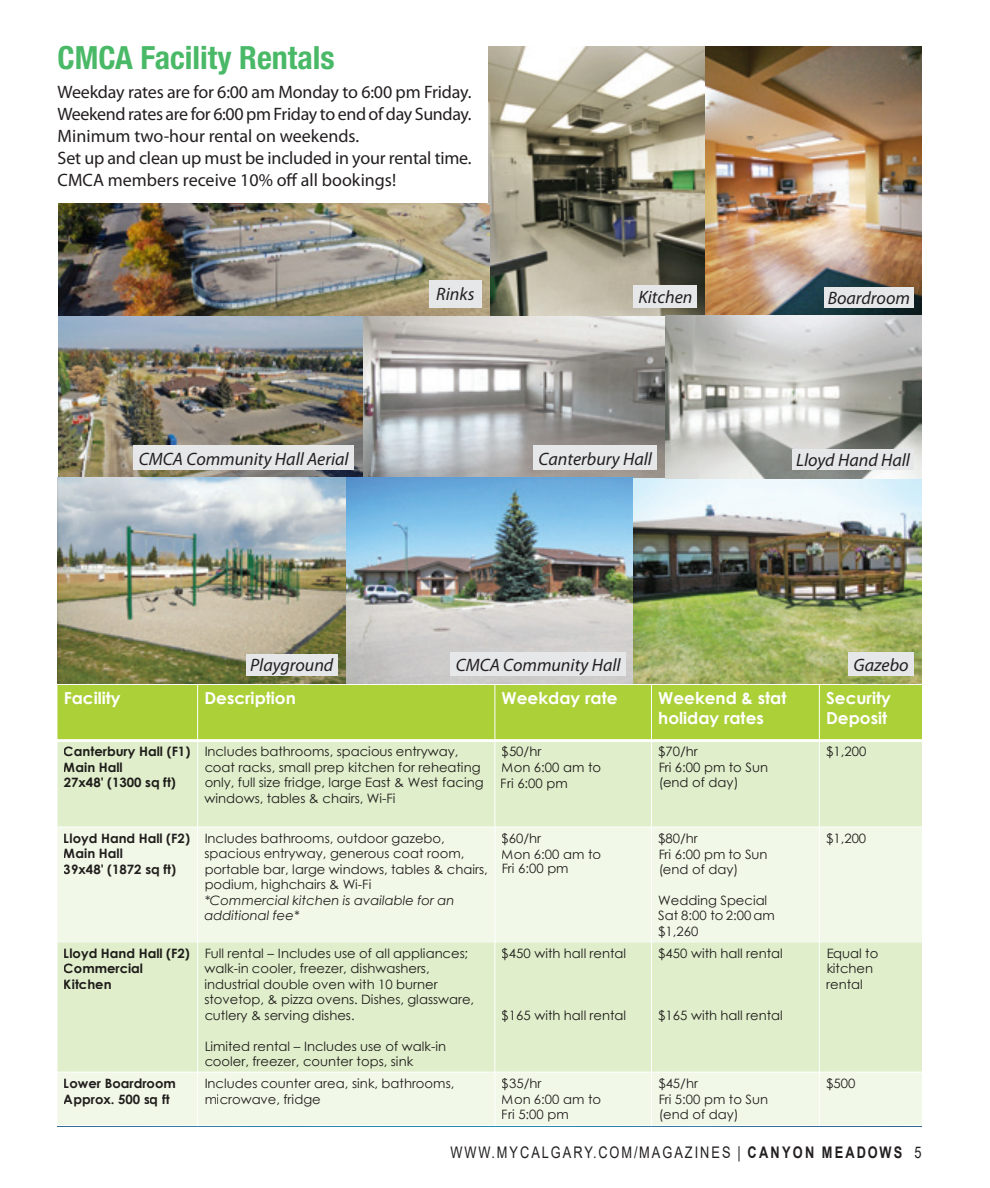
<style>
.page{position:relative;width:990px;height:1188px;background:#fff}
.page>*{position:absolute;margin:0;border:0;box-sizing:border-box;transform-origin:0 0}
.In_Around_title{font:700 condensed 32px "Helvetica Neue LT Std";color:#4ab967}
.Body_text{font:18px "Myriad Pro";letter-spacing:-.01em;color:#231f20}
.Body_text-2{font:italic 18px "Myriad Pro";color:#231f20}
.t1{font:700 16.6px/19.8px "Century Gothic";color:#fff}
.t2{font:16px "Arial";letter-spacing:.155em;color:#231f20;scale:.8 1}
.t3{font:13px/15.4px "Century Gothic";color:#231f20}
.t4{font:700 13px/15.4px "Century Gothic";color:#231f20}
.t5{font:italic 13px/15.4px "Century Gothic";color:#231f20}
.s1{font-weight:700}
</style>
<div class="page">
<img style="left:488px;top:46px;width:434px;height:269px">
<div style="left:824px;top:287px;width:90px;height:21px;background:#e6e7e9"></div>
<img style="left:58px;top:315px;width:864px;height:368px">
<div style="left:634px;top:285px;width:63px;height:23px;background:#e6e7e9"></div>
<img style="left:58px;top:203px;width:432px;height:113px">
<div style="left:429px;top:280px;width:53px;height:28px;background:#e6e7e9"></div>
<div style="left:533px;top:446px;width:124px;height:24px;background:#e6e7e9"></div>
<div style="left:134px;top:446px;width:220px;height:24px;background:#e6e7e9"></div>
<div style="left:451px;top:652px;width:175px;height:24px;background:#e6e7e9"></div>
<div style="left:848px;top:652px;width:66px;height:24px;background:#e6e7e9"></div>
<div style="left:793px;top:449px;width:121px;height:21px;background:#e6e7e9"></div>
<div style="left:246px;top:654px;width:92px;height:22px;background:#e6e7e9"></div>
<div style="left:58px;top:685px;width:140px;height:56px;background:#acd038"></div>
<div style="left:198px;top:685px;width:297px;height:56px;background:#acd038"></div>
<div style="left:495px;top:685px;width:156px;height:56px;background:#acd038"></div>
<div style="left:651px;top:685px;width:168px;height:56px;background:#acd038"></div>
<div style="left:819px;top:685px;width:103px;height:56px;background:#acd038"></div>
<div style="left:58px;top:741px;width:140px;height:86px;background:#e0eecc"></div>
<div style="left:198px;top:741px;width:297px;height:86px;background:#e0eecc"></div>
<div style="left:495px;top:741px;width:156px;height:86px;background:#e0eecc"></div>
<div style="left:651px;top:741px;width:168px;height:86px;background:#e0eecc"></div>
<div style="left:819px;top:741px;width:103px;height:86px;background:#e0eecc"></div>
<div style="left:58px;top:827px;width:140px;height:115px;background:#f2f8e8"></div>
<div style="left:198px;top:827px;width:297px;height:115px;background:#f2f8e8"></div>
<div style="left:495px;top:827px;width:156px;height:115px;background:#f2f8e8"></div>
<div style="left:651px;top:827px;width:168px;height:115px;background:#f2f8e8"></div>
<div style="left:819px;top:827px;width:103px;height:115px;background:#f2f8e8"></div>
<div style="left:58px;top:942px;width:140px;height:130px;background:#e0eecc"></div>
<div style="left:198px;top:942px;width:297px;height:130px;background:#e0eecc"></div>
<div style="left:495px;top:942px;width:156px;height:130px;background:#e0eecc"></div>
<div style="left:651px;top:942px;width:168px;height:130px;background:#e0eecc"></div>
<div style="left:819px;top:942px;width:103px;height:130px;background:#e0eecc"></div>
<div style="left:58px;top:1072px;width:140px;height:54px;background:#f2f8e8"></div>
<div style="left:198px;top:1072px;width:297px;height:54px;background:#f2f8e8"></div>
<div style="left:495px;top:1072px;width:156px;height:54px;background:#f2f8e8"></div>
<div style="left:651px;top:1072px;width:168px;height:54px;background:#f2f8e8"></div>
<div style="left:819px;top:1072px;width:103px;height:54px;background:#f2f8e8"></div>
<hr style="left:197px;top:685px;width:1px;height:441px;background:#fff">
<hr style="left:494px;top:685px;width:1px;height:441px;background:#fff">
<hr style="left:651px;top:685px;width:1px;height:441px;background:#fff">
<hr style="left:819px;top:685px;width:1px;height:441px;background:#fff">
<hr style="left:58px;top:739px;width:864px;height:3px;background:#fff">
<hr style="left:58px;top:827px;width:864px;height:1px;background:#fff">
<hr style="left:58px;top:941px;width:864px;height:1px;background:#fff">
<hr style="left:58px;top:1072px;width:864px;height:1px;background:#fff">
<hr style="left:58px;top:685px;width:1px;height:441px;background:#fff">
<hr style="left:58px;top:685px;width:864px;height:1px;background:#fff">
<hr style="left:58px;top:1125px;width:864px;height:1px;background:#fff">
<p class="In_Around_title" style="left:58px;top:38px;width:279px">CMCA Facility Rentals</p>
<p class="Body_text" style="left:58px;top:81px;width:416px">Weekday rates are for 6:00 am Monday to 6:00 pm Friday.</p>
<p class="Body_text" style="left:58px;top:103px;width:416px">Weekend rates are for 6:00 pm Friday to end of day Sunday.</p>
<p class="Body_text" style="left:58px;top:125px;width:303px">Minimum two-hour rental on weekends.</p>
<p class="Body_text" style="left:58px;top:147px;width:416px">Set up and clean up must be included in your rental time.</p>
<p class="Body_text" style="left:58px;top:169px;width:340px">CMCA members receive 10% off all bookings!</p>
<p class="Body_text-2" style="left:436px;top:283px;width:40px">Rinks</p>
<p class="Body_text-2" style="left:638px;top:286px;width:56px">Kitchen</p>
<p class="Body_text-2" style="left:828px;top:287px;width:84px">Boardroom</p>
<p class="Body_text-2" style="left:139px;top:447px;width:211px">CMCA Community Hall Aerial</p>
<p class="Body_text-2" style="left:539px;top:447px;width:115px">Canterbury Hall</p>
<p class="Body_text-2" style="left:796px;top:449px;width:115px">Lloyd Hand Hall</p>
<p class="Body_text-2" style="left:250px;top:654px;width:85px">Playground</p>
<p class="Body_text-2" style="left:456px;top:654px;width:167px">CMCA Community Hall</p>
<p class="Body_text-2" style="left:853px;top:654px;width:57px">Gazebo</p>
<p class="t1" style="left:64px;top:687px;width:59px">Facility</p>
<p class="t1" style="left:204px;top:687px;width:93px">Description</p>
<p class="t1" style="left:502px;top:687px;width:117px">Weekday rate</p>
<p class="t1" style="left:658px;top:687px;width:130px">Weekend &amp; stat holiday rates</p>
<p class="t1" style="left:826px;top:687px;width:66px">Security<br>Deposit</p>
<p class="t4" style="left:64px;top:743px;width:128px">Canterbury Hall (F1)<br>Main Hall<br>27x48' (1300 sq ft)</p>
<p class="t3" style="left:204px;top:744px;width:281px">Includes bathrooms, spacious entryway, coat racks, small prep kitchen for reheating only, full size fridge, large East &amp; West facing windows, tables &amp; chairs, Wi-Fi</p>
<p class="t3" style="left:501px;top:744px;width:102px">$50/hr<br>Mon 6:00 am to<br>Fri 6:00 pm</p>
<p class="t3" style="left:658px;top:744px;width:111px">$70/hr<br>Fri 6:00 pm to Sun (end of day)</p>
<p class="t3" style="left:826px;top:744px;width:42px">$1,200</p>
<p class="t4" style="left:64px;top:830px;width:128px">Lloyd Hand Hall (F2)<br>Main Hall<br>39x48' (1872 sq ft)</p>
<p class="t3" style="left:204px;top:830px;width:285px">Includes bathrooms, outdoor gazebo, spacious entryway, generous coat room, portable bar, large windows, tables &amp; chairs, podium, highchairs &amp; Wi-Fi</p>
<p class="t5" style="left:204px;top:892px;width:252px">*Commercial kitchen is available for an additional fee*</p>
<p class="t3" style="left:502px;top:830px;width:101px">$60/hr<br>Mon 6:00 am to</p>
<p class="t3" style="left:502px;top:860px;width:69px">Fri 6:00 pm</p>
<p class="t3" style="left:658px;top:830px;width:111px">$80/hr<br>Fri 6:00 pm to Sun (end of day)</p>
<p class="t3" style="left:658px;top:892px;width:118px">Wedding Special<br>Sat 8:00 to 2:00 am $1,260</p>
<p class="t3" style="left:826px;top:830px;width:42px">$1,200</p>
<p class="t4" style="left:64px;top:945px;width:128px">Lloyd Hand Hall (F2)<br>Commercial<br>Kitchen</p>
<p class="t3" style="left:204px;top:945px;width:271px">Full rental – Includes use of all appliances; walk-in cooler, freezer, dishwashers, industrial double oven with 10 burner stovetop, &amp; pizza ovens. Dishes, glassware, cutlery &amp; serving dishes.</p>
<p class="t3" style="left:204px;top:1038px;width:243px">Limited rental – Includes use of walk-in cooler, freezer, counter tops, sink</p>
<p class="t3" style="left:502px;top:945px;width:126px">$450 with hall rental</p>
<p class="t3" style="left:502px;top:1007px;width:126px">$165 with hall rental</p>
<p class="t3" style="left:658px;top:945px;width:126px">$450 with hall rental</p>
<p class="t3" style="left:658px;top:1007px;width:126px">$165 with hall rental</p>
<p class="t3" style="left:826px;top:945px;width:54px">Equal to kitchen rental</p>
<p class="t4" style="left:64px;top:1075px;width:114px">Lower Boardroom<br>Approx. 500 sq ft</p>
<p class="t3" style="left:204px;top:1076px;width:251px">Includes counter area, sink, bathrooms, microwave, fridge</p>
<p class="t3" style="left:502px;top:1076px;width:101px">$35/hr<br>Mon 6:00 am to<br>Fri 5:00 pm</p>
<p class="t3" style="left:658px;top:1076px;width:111px">$45/hr<br>Fri 5:00 pm to Sun (end of day)</p>
<p class="t3" style="left:826px;top:1076px;width:31px">$500</p>
<p class="t2" style="left:450px;top:1141px;width:591px">WWW.MYCALGARY.COM/MAGAZINES | <span class="s1">CANYON MEADOWS</span> 5</p>
</div>
